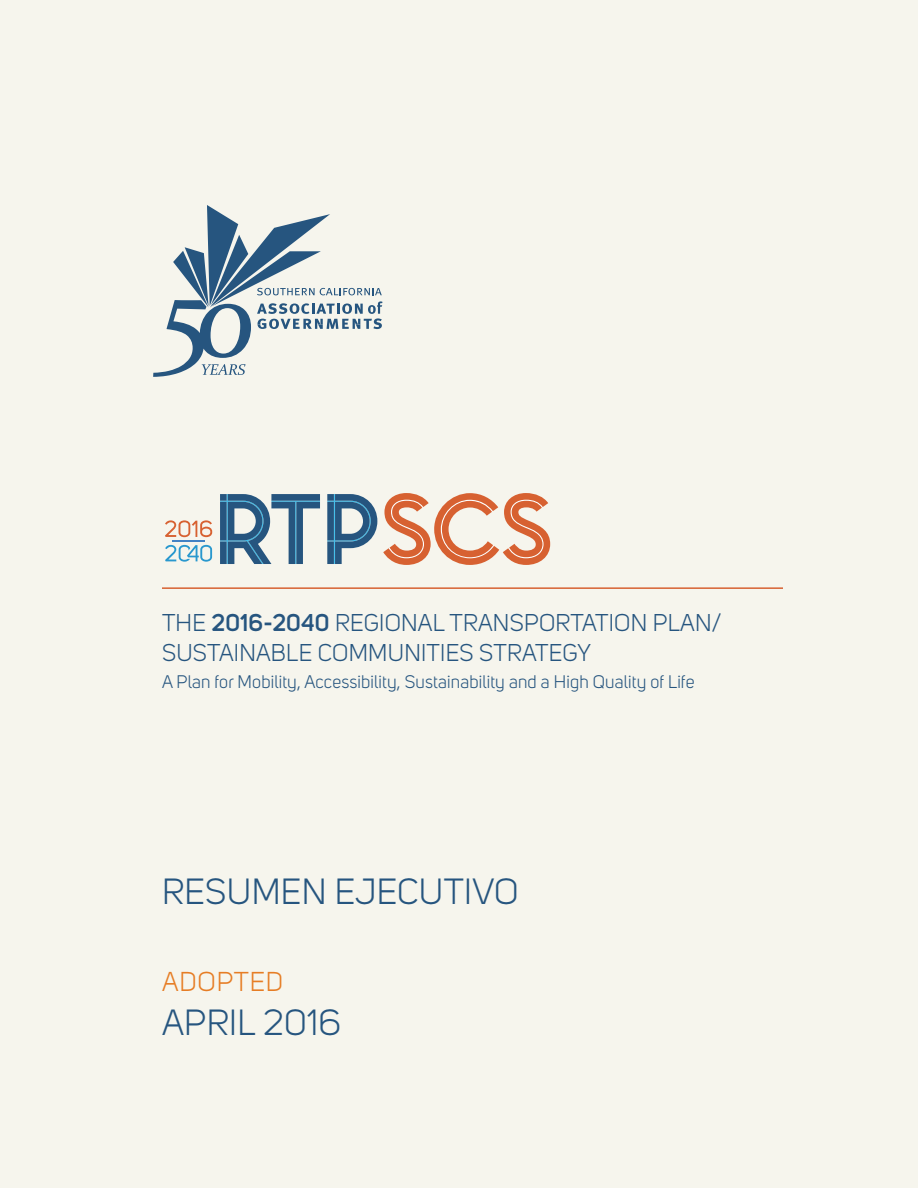
<style>
.page{position:relative;width:918px;height:1188px;background:#f6f5ed}
.page>*{position:absolute;margin:0;border:0;box-sizing:border-box;transform-origin:0 0}
.t1{font:36px "Uni Sans";letter-spacing:.01em;color:#26557f}
.t2{font:27px "Uni Sans";letter-spacing:.03em;color:#e67d25}
.t3{font:24px/30px "Uni Sans";letter-spacing:.01em;color:#26557f}
.t4{font:18px "Uni Sans";letter-spacing:.01em;color:#26557f}
.s1{font-weight:600}
</style>
<div class="page">
<svg style="left:220px;top:494px;width:100px;height:70px;background:#84a0b4"></svg>
<svg style="left:327px;top:494px;width:50px;height:70px;background:#7999af"></svg>
<svg style="left:383px;top:493px;width:167px;height:72px;background:#e8b298"></svg>
<svg style="left:165px;top:520px;width:47px;height:17px"></svg>
<svg style="left:165px;top:545px;width:47px;height:17px"></svg>
<hr style="left:172px;top:540px;width:33px;height:2px;background:#4382c4">
<hr style="left:162px;top:587px;width:621px;height:2px;background:#d76131">
<svg style="left:153px;top:205px;width:230px;height:172px;background:#c2cdd1"></svg>
<p class="t3" style="left:162px;top:608px;width:561px">THE <span class="s1">2016-2040</span> REGIONAL TRANSPORTATION PLAN/<br>SUSTAINABLE COMMUNITIES STRATEGY</p>
<p class="t4" style="left:162px;top:672px;width:534px">A Plan for Mobility, Accessibility, Sustainability and a High Quality of Life</p>
<h1 class="t1" style="left:162px;top:871px;width:358px">RESUMEN EJECUTIVO</h1>
<p class="t2" style="left:162px;top:967px;width:122px">ADOPTED</p>
<h1 class="t1" style="left:162px;top:1002px;width:181px">APRIL 2016</h1>
</div>
